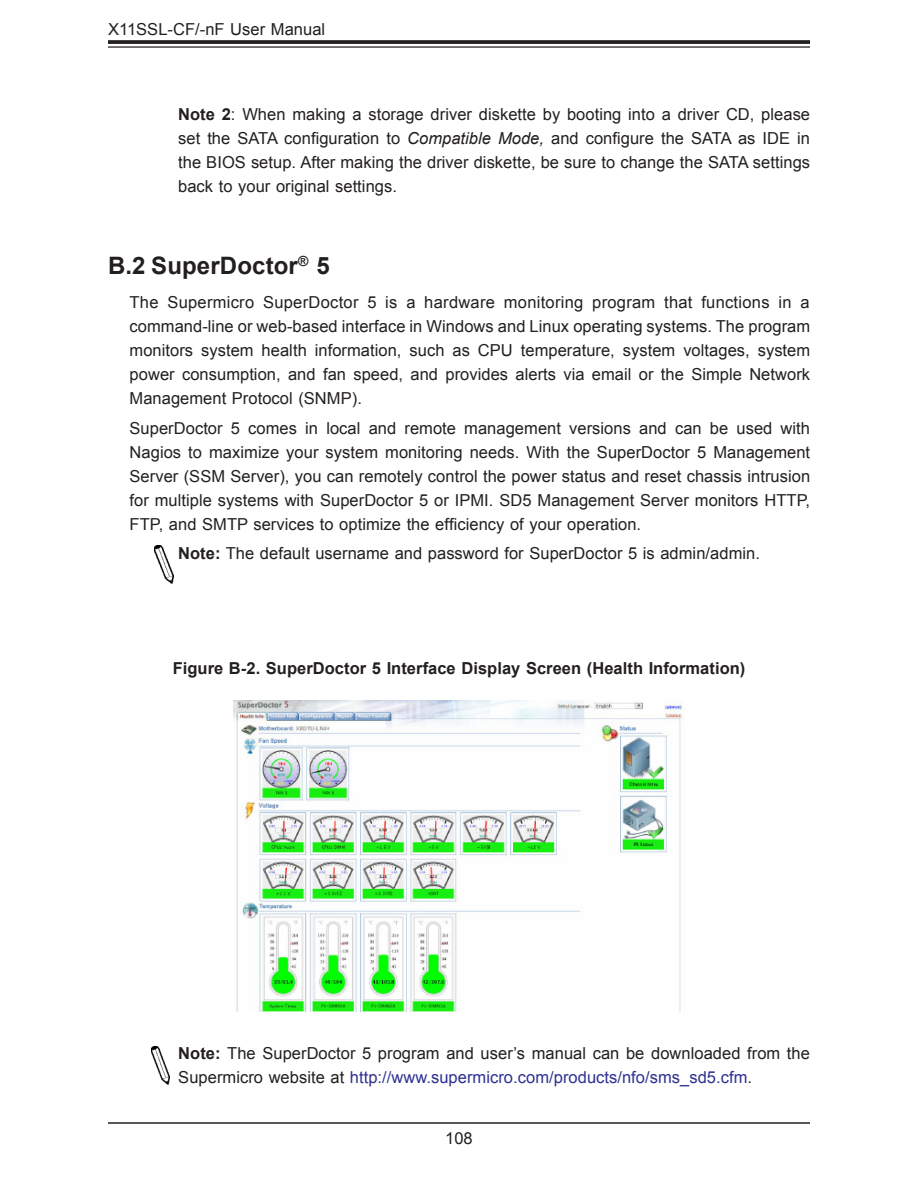
<style>
.page{position:relative;width:918px;height:1188px;background:#fff}
.page>*{position:absolute;margin:0;border:0;box-sizing:border-box;transform-origin:0 0}
.sm_Subhead_1{font:700 24px "Arial";letter-spacing:.005em;color:#231f20}
.sm_body_text{font:16.5px/24px "Arial";letter-spacing:.005em;color:#231f20;text-align:justify}
.sm_body_warning_inde{font:16.5px/24px "Arial";letter-spacing:.005em;color:#231f20;text-align:justify}
.sm_fig_table_title{font:700 16.5px "Arial";letter-spacing:.005em;color:#231f20}
.s1{font-weight:700}
.s2{font-style:italic}
.s3{color:#2e3092}
</style>
<div class="page">
<svg style="left:108px;top:40px;width:702px;height:4px;background:#302c2d"></svg>
<hr style="left:108px;top:46px;width:702px;height:2px;background:#231f20">
<hr style="left:108px;top:1122px;width:702px;height:2px;background:#231f20">
<img style="left:234px;top:700px;width:448px;height:311px">
<img style="left:155px;top:546px;width:18px;height:38px">
<img style="left:151px;top:1047px;width:19px;height:38px">
<p class="sm_body_text" style="left:108px;top:17px;width:219px">X11SSL-CF/-nF User Manual</p>
<p class="sm_body_warning_inde" style="left:178px;top:102px;width:633px"><span class="s1">Note 2</span>: When making a storage driver diskette by booting into a driver CD, please set the SATA configuration to <span class="s2">Compatible Mode,</span> and configure the SATA as IDE in the BIOS setup. After making the driver diskette, be sure to change the SATA settings back to your original settings.</p>
<p class="sm_Subhead_1" style="left:108px;top:249px;width:223px">B.2 SuperDoctor<sup>®</sup> 5</p>
<p class="sm_body_text" style="left:130px;top:291px;width:682px">The Supermicro SuperDoctor 5 is a hardware monitoring program that functions in a command-line or web-based interface in Windows and Linux operating systems. The program monitors system health information, such as CPU temperature, system voltages, system power consumption, and fan speed, and provides alerts via email or the Simple Network Management Protocol (SNMP).</p>
<p class="sm_body_text" style="left:130px;top:416px;width:682px">SuperDoctor 5 comes in local and remote management versions and can be used with Nagios to maximize your system monitoring needs. With the SuperDoctor 5 Management Server (SSM Server), you can remotely control the power status and reset chassis intrusion for multiple systems with SuperDoctor 5 or IPMI. SD5 Management Server monitors HTTP, FTP, and SMTP services to optimize the efficiency of your operation.</p>
<p class="sm_body_warning_inde" style="left:178px;top:542px;width:583px"><span class="s1">Note:</span> The default username and password for SuperDoctor 5 is admin/admin.</p>
<p class="sm_fig_table_title" style="left:173px;top:658px;width:574px">Figure B-2. SuperDoctor 5 Interface Display Screen (Health Information)</p>
<p class="sm_body_warning_inde" style="left:178px;top:1041px;width:633px"><span class="s1">Note:</span> The SuperDoctor 5 program and user’s manual can be downloaded from the<br>Supermicro website at <span class="s3">http://www.supermicro.com/products/nfo/sms_sd5.cfm</span>.</p>
<p class="sm_body_text" style="left:445px;top:1126px;width:29px">108</p>
</div>
